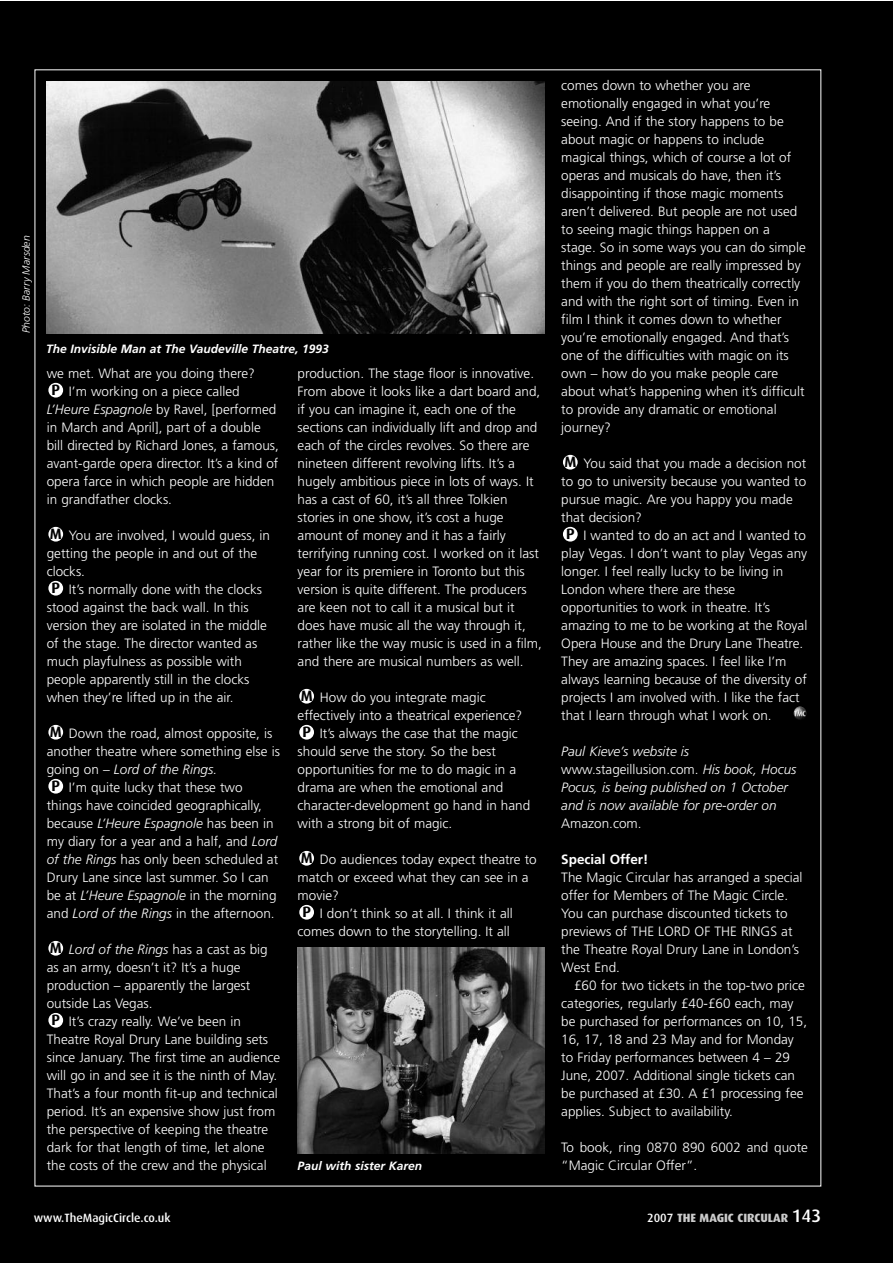
<style>
.page{position:relative;width:893px;height:1263px;background:#fff}
.page>*{position:absolute;margin:0;border:0;box-sizing:border-box;transform-origin:0 0}
.t1{font:700 15px "Dax";color:#000}
.t2{font:300 13.5px/18px "Frutiger";color:#fff}
.t3{font:italic 300 13.5px/18px "Frutiger";color:#fff}
.t4{font:700 13.5px "Frutiger";color:#fff}
.t5{font:italic 700 12px "Frutiger";color:#fff}
.t6{font:800 12px "Dax";color:#ccc}
.t7{font:500 12px "Dax";color:#fff}
.t8{font:italic 300 10.5px "Frutiger";color:#fff}
.s1{font-style:italic}
.s2{font-style:normal}
.s3{font-weight:500;color:#000}
.s4{font-weight:500;color:#fff}
.s5{font-weight:500;font-size:18px;color:#fff}
</style>
<div class="page">
<div style="left:0;top:1px;width:892px;height:1262px;background:#000"></div>
<div style="left:48px;top:1013px;width:15px;height:14px;background:#fff;border-radius:50%"></div>
<div style="left:48px;top:941px;width:15px;height:15px;background:#fff;border-radius:50%"></div>
<div style="left:48px;top:779px;width:15px;height:15px;background:#fff;border-radius:50%"></div>
<div style="left:48px;top:725px;width:15px;height:15px;background:#fff;border-radius:50%"></div>
<div style="left:48px;top:581px;width:15px;height:15px;background:#fff;border-radius:50%"></div>
<div style="left:48px;top:527px;width:15px;height:15px;background:#fff;border-radius:50%"></div>
<div style="left:48px;top:383px;width:15px;height:14px;background:#fff;border-radius:50%"></div>
<div style="left:299px;top:905px;width:15px;height:15px;background:#fff;border-radius:50%"></div>
<div style="left:299px;top:851px;width:15px;height:15px;background:#fff;border-radius:50%"></div>
<div style="left:299px;top:725px;width:15px;height:15px;background:#fff;border-radius:50%"></div>
<div style="left:299px;top:689px;width:15px;height:15px;background:#fff;border-radius:50%"></div>
<img style="left:794px;top:706px;width:12px;height:14px;border-radius:50%">
<div style="left:563px;top:527px;width:15px;height:15px;background:#fff;border-radius:50%"></div>
<div style="left:563px;top:455px;width:15px;height:14px;background:#fff;border-radius:50%"></div>
<img style="left:46px;top:82px;width:498px;height:251px">
<img style="left:298px;top:948px;width:246px;height:205px">
<p class="t8" style="left:20px;top:333px;width:99px;rotate:-90deg">Photo: Barry Marsden</p>
<p class="t5" style="left:46px;top:341px;width:284px">The Invisible Man at The Vaudeville Theatre, 1993</p>
<p class="t2" style="left:47px;top:364px;width:210px">we met. What are you doing there?</p>
<p class="t2" style="left:69px;top:382px;width:172px">I’m working on a piece called</p>
<p class="t2" style="left:47px;top:400px;width:231px"><span class="s1">L’Heure Espagnole</span> by Ravel, [performed</p>
<p class="t2" style="left:47px;top:418px;width:215px">in March and April], part of a double</p>
<p class="t2" style="left:47px;top:436px;width:234px">bill directed by Richard Jones, a famous,</p>
<p class="t2" style="left:47px;top:454px;width:233px">avant-garde opera director. It’s a kind of</p>
<p class="t2" style="left:47px;top:472px;width:229px">opera farce in which people are hidden</p>
<p class="t2" style="left:47px;top:490px;width:127px">in grandfather clocks.</p>
<p class="t2" style="left:47px;top:526px;width:225px;text-indent:22px">You are involved, I would guess, in getting the people in and out of the clocks.</p>
<p class="t2" style="left:47px;top:580px;width:222px;text-indent:22px">It’s normally done with the clocks stood against the back wall. In this version they are isolated in the middle of the stage. The director wanted as much playfulness as possible with people apparently still in the clocks when they’re lifted up in the air.</p>
<p class="t2" style="left:69px;top:724px;width:205px">Down the road, almost opposite, is</p>
<p class="t2" style="left:47px;top:742px;width:235px">another theatre where something else is</p>
<p class="t3" style="left:47px;top:760px;width:172px"><span class="s2">going on –</span> Lord of the Rings.</p>
<p class="t2" style="left:69px;top:778px;width:175px">I’m quite lucky that these two</p>
<p class="t2" style="left:47px;top:796px;width:217px">things have coincided geographically,</p>
<p class="t2" style="left:47px;top:814px;width:228px">because <span class="s1">L’Heure Espagnole</span> has been in</p>
<p class="t2" style="left:47px;top:832px;width:232px">my diary for a year and a half, and <span class="s1">Lord</span></p>
<p class="t2" style="left:47px;top:850px;width:233px"><span class="s1">of the Rings</span> has only been scheduled at</p>
<p class="t2" style="left:47px;top:868px;width:223px">Drury Lane since last summer. So I can</p>
<p class="t2" style="left:47px;top:886px;width:231px">be at <span class="s1">L’Heure Espagnole</span> in the morning</p>
<p class="t2" style="left:47px;top:904px;width:229px">and <span class="s1">Lord of the Rings</span> in the afternoon.</p>
<p class="t3" style="left:69px;top:940px;width:200px">Lord of the Rings <span class="s2">has a cast as big</span></p>
<p class="t2" style="left:47px;top:958px;width:195px">as an army, doesn’t it? It’s a huge</p>
<p class="t2" style="left:47px;top:976px;width:205px">production – apparently the largest</p>
<p class="t2" style="left:47px;top:994px;width:107px">outside Las Vegas.</p>
<p class="t2" style="left:69px;top:1012px;width:173px">It’s crazy really. We’ve been in</p>
<p class="t2" style="left:47px;top:1030px;width:223px">Theatre Royal Drury Lane building sets</p>
<p class="t2" style="left:47px;top:1048px;width:235px">since January. The first time an audience</p>
<p class="t2" style="left:47px;top:1066px;width:232px">will go in and see it is the ninth of May.</p>
<p class="t2" style="left:47px;top:1084px;width:233px">That’s a four month fit-up and technical</p>
<p class="t2" style="left:47px;top:1102px;width:230px">period. It’s an expensive show just from</p>
<p class="t2" style="left:47px;top:1120px;width:223px">the perspective of keeping the theatre</p>
<p class="t2" style="left:47px;top:1138px;width:219px">dark for that length of time, let alone</p>
<p class="t2" style="left:47px;top:1156px;width:221px">the costs of the crew and the physical</p>
<p class="t1" style="left:52px;top:381px;width:10px">P</p>
<p class="t1" style="left:50px;top:525px;width:13px">M</p>
<p class="t1" style="left:52px;top:579px;width:10px">P</p>
<p class="t1" style="left:50px;top:723px;width:13px">M</p>
<p class="t1" style="left:52px;top:777px;width:10px">P</p>
<p class="t1" style="left:50px;top:939px;width:13px">M</p>
<p class="t1" style="left:52px;top:1011px;width:10px">P</p>
<p class="t2" style="left:298px;top:364px;width:246px">production. The stage floor is innovative.<br>From above it looks like a dart board and, if you can imagine it, each one of the sections can individually lift and drop and each of the circles revolves. So there are nineteen different revolving lifts. It’s a hugely ambitious piece in lots of ways. It has a cast of 60, it’s all three Tolkien stories in one show, it’s cost a huge amount of money and it has a fairly terrifying running cost. I worked on it last year for its premiere in Toronto but this version is quite different. The producers are keen not to call it a musical but it does have music all the way through it, rather like the way music is used in a film, and there are musical numbers as well.</p>
<p class="t2" style="left:320px;top:688px;width:167px">How do you integrate magic</p>
<p class="t2" style="left:298px;top:706px;width:226px">effectively into a theatrical experience?</p>
<p class="t2" style="left:320px;top:724px;width:200px">It’s always the case that the magic</p>
<p class="t2" style="left:298px;top:742px;width:200px">should serve the story. So the best</p>
<p class="t2" style="left:298px;top:760px;width:220px">opportunities for me to do magic in a</p>
<p class="t2" style="left:298px;top:778px;width:207px">drama are when the emotional and</p>
<p class="t2" style="left:298px;top:796px;width:234px">character-development go hand in hand</p>
<p class="t2" style="left:298px;top:814px;width:156px">with a strong bit of magic.</p>
<p class="t2" style="left:320px;top:850px;width:218px">Do audiences today expect theatre to</p>
<p class="t2" style="left:298px;top:868px;width:233px">match or exceed what they can see in a</p>
<p class="t2" style="left:298px;top:886px;width:43px">movie?</p>
<p class="t2" style="left:320px;top:904px;width:194px">I don’t think so at all. I think it all</p>
<p class="t2" style="left:298px;top:922px;width:214px">comes down to the storytelling. It all</p>
<p class="t1" style="left:301px;top:687px;width:13px">M</p>
<p class="t1" style="left:302px;top:723px;width:10px">P</p>
<p class="t1" style="left:301px;top:849px;width:13px">M</p>
<p class="t1" style="left:302px;top:903px;width:10px">P</p>
<p class="t5" style="left:298px;top:1159px;width:126px">Paul with sister Karen</p>
<p class="t2" style="left:561px;top:76px;width:246px">comes down to whether you are emotionally engaged in what you’re seeing. And if the story happens to be about magic or happens to include magical things, which of course a lot of operas and musicals do have, then it’s disappointing if those magic moments aren’t delivered. But people are not used to seeing magic things happen on a stage. So in some ways you can do simple things and people are really impressed by them if you do them theatrically correctly and with the right sort of timing. Even in film I think it comes down to whether you’re emotionally engaged. And that’s one of the difficulties with magic on its own – how do you make people care about what’s happening when it’s difficult to provide any dramatic or emotional journey?</p>
<p class="t2" style="left:561px;top:454px;width:246px;text-indent:22px">You said that you made a decision not to go to university because you wanted to pursue magic. Are you happy you made that decision?</p>
<p class="t2" style="left:561px;top:526px;width:248px;text-indent:22px">I wanted to do an act and I wanted to play Vegas. I don’t want to play Vegas any longer. I feel really lucky to be living in London where there are these opportunities to work in theatre. It’s amazing to me to be working at the Royal Opera House and the Drury Lane Theatre.<br>They are amazing spaces. I feel like I’m always learning because of the diversity of projects I am involved with. I like the fact that I learn through what I work on.</p>
<p class="t3" style="left:561px;top:742px;width:237px">Paul Kieve’s website is <span class="s2">www.stageillusion.com.</span> His book, Hocus Pocus, is being published on 1 October and is now available for pre-order on</p>
<p class="t2" style="left:561px;top:814px;width:82px">Amazon.com.</p>
<p class="t4" style="left:561px;top:851px;width:89px">Special Offer!</p>
<p class="t2" style="left:561px;top:868px;width:243px">The Magic Circular has arranged a special offer for Members of The Magic Circle.<br>You can purchase discounted tickets to previews of THE LORD OF THE RINGS at the Theatre Royal Drury Lane in London’s West End.</p>
<p class="t2" style="left:561px;top:976px;width:247px;text-indent:13px">£60 for two tickets in the top-two price categories, regularly £40-£60 each, may be purchased for performances on 10, 15, 16, 17, 18 and 23 May and for Monday to Friday performances between 4 – 29<br>June, 2007. Additional single tickets can be purchased at £30. A £1 processing fee applies. Subject to availability.</p>
<p class="t2" style="left:561px;top:1138px;width:248px">To book, ring 0870 890 6002 and quote “Magic Circular Offer”.</p>
<p class="t1" style="left:564px;top:453px;width:13px">M</p>
<p class="t1" style="left:566px;top:525px;width:10px">P</p>
<p class="t7" style="left:34px;top:1211px;width:138px">www.TheMagicCircle.co.uk</p>
<p class="t6" style="left:622px;top:1211px;width:201px"><span class="s3">May</span> <span class="s4">2007</span> THE MAGIC CIRCULAR <span class="s5">143</span></p>
</div>
